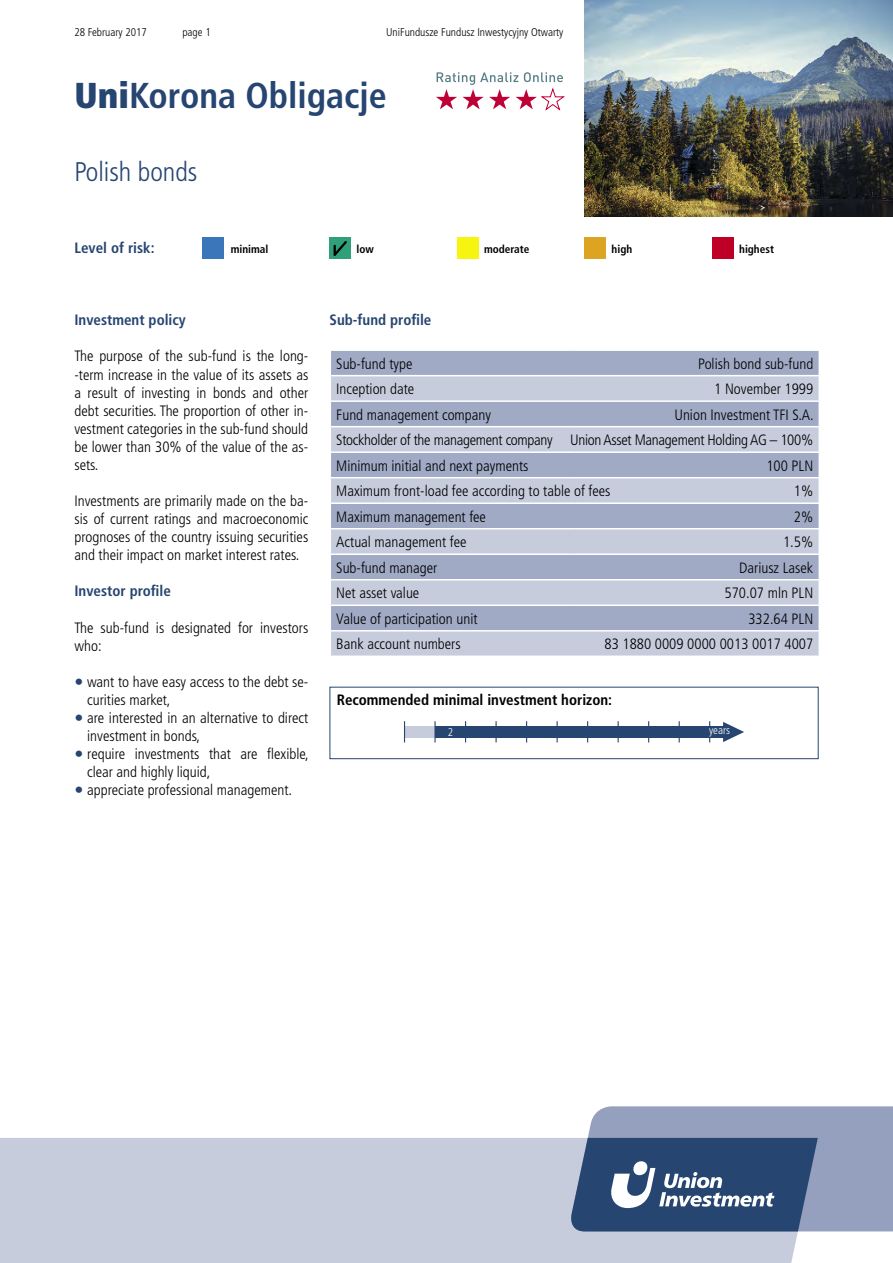
<style>
.page{position:relative;width:893px;height:1263px;background:#fff}
.page>*{position:absolute;margin:0;border:0;box-sizing:border-box;transform-origin:0 0}
.t1{font:700 condensed 36px "Frutiger LT Pro";color:#264570}
.t2{font:300 condensed 27px "Frutiger LT Pro";color:#264570}
._04_Copy_10_pt{font:300 condensed 15px/18px "Frutiger LT Pro";color:#000;text-align:justify}
._04a_Body_copy_listi{font:300 condensed 15px/18px "Frutiger LT Pro";color:#000}
._04_Copy_10_pt-2{font:300 condensed 15px "Frutiger LT Pro";letter-spacing:-.02em;color:#000}
._03_Subhead_10_pt{font:700 condensed 15px "Frutiger LT Pro";color:#264570}
._04_Copy_10_pt-3{font:700 condensed 15px "Frutiger LT Pro";color:#000}
._07_Issue_details__p{font:300 condensed 11.25px "Frutiger LT Pro";color:#000}
._03_Subhead_10_pt-2{font:700 condensed 11.25px "Frutiger LT Pro";color:#000}
._07_Issue_details__p-2{font:300 condensed 11.25px "Frutiger LT Pro";color:#fff}
.s1{font-weight:900}
.s2{font-size:18px;color:#264570}
</style>
<div class="page">
<div style="left:202px;top:238px;width:21px;height:21px;background:#3b76ba"></div>
<div style="left:330px;top:238px;width:21px;height:21px;background:#30a07a"></div>
<svg style="left:334px;top:241px;width:13px;height:15px"></svg>
<div style="left:457px;top:238px;width:21px;height:21px;background:#f7f410"></div>
<div style="left:585px;top:238px;width:21px;height:21px;background:#dda421"></div>
<div style="left:712px;top:238px;width:21px;height:21px;background:#be0027"></div>
<img style="left:585px;top:0;width:308px;height:217px">
<div style="left:0;top:1138px;width:818px;height:125px;background:#c7ccdd"></div>
<svg style="left:568px;top:1106px;width:325px;height:125px;background:#6a7d9e"></svg>
<svg style="left:436px;top:72px;width:128px;height:39px"></svg>
<div style="left:330px;top:687px;width:489px;height:72px;border:1px solid #264570"></div>
<div style="left:331px;top:351px;width:488px;height:24px;background:#a0aac5"></div>
<svg style="left:331px;top:376px;width:488px;height:279px;background:#b6bdd2"></svg>
<hr style="left:330px;top:400px;width:245px;height:2px;background:#fff">
<hr style="left:575px;top:400px;width:245px;height:2px;background:#fff">
<hr style="left:330px;top:426px;width:245px;height:1px;background:#fff">
<hr style="left:575px;top:426px;width:245px;height:1px;background:#fff">
<hr style="left:330px;top:451px;width:245px;height:2px;background:#fff">
<hr style="left:575px;top:451px;width:245px;height:2px;background:#fff">
<hr style="left:330px;top:477px;width:245px;height:1px;background:#fff">
<hr style="left:575px;top:477px;width:245px;height:1px;background:#fff">
<hr style="left:330px;top:502px;width:245px;height:2px;background:#fff">
<hr style="left:575px;top:502px;width:245px;height:2px;background:#fff">
<hr style="left:330px;top:528px;width:245px;height:1px;background:#fff">
<hr style="left:575px;top:528px;width:245px;height:1px;background:#fff">
<hr style="left:330px;top:553px;width:245px;height:2px;background:#fff">
<hr style="left:575px;top:553px;width:245px;height:2px;background:#fff">
<hr style="left:330px;top:579px;width:245px;height:1px;background:#fff">
<hr style="left:575px;top:579px;width:245px;height:1px;background:#fff">
<hr style="left:330px;top:604px;width:245px;height:2px;background:#fff">
<hr style="left:575px;top:604px;width:245px;height:2px;background:#fff">
<hr style="left:330px;top:630px;width:245px;height:1px;background:#fff">
<hr style="left:575px;top:630px;width:245px;height:1px;background:#fff">
<div style="left:404px;top:726px;width:320px;height:12px;background:#264570"></div>
<div style="left:404px;top:726px;width:31px;height:12px;background:#c7ccdd"></div>
<svg style="left:723px;top:722px;width:21px;height:20px"></svg>
<svg style="left:404px;top:721px;width:1px;height:21px"></svg>
<hr style="left:434px;top:721px;width:2px;height:21px;background:#264570">
<hr style="left:495px;top:721px;width:2px;height:21px;background:#264570">
<p class="_07_Issue_details__p" style="left:74px;top:26px;width:74px">28 February 2017</p>
<p class="_07_Issue_details__p" style="left:182px;top:26px;width:30px">page 1</p>
<p class="_07_Issue_details__p" style="left:386px;top:26px;width:179px">UniFundusze Fundusz Inwestycyjny Otwarty</p>
<h1 class="t1" style="left:74px;top:75px;width:314px"><span class="s1">Uni</span>Korona Obligacje</h1>
<h2 class="t2" style="left:74px;top:156px;width:125px">Polish bonds</h2>
<p class="_03_Subhead_10_pt" style="left:74px;top:239px;width:82px">Level of risk:</p>
<p class="_03_Subhead_10_pt-2" style="left:231px;top:242px;width:39px">minimal</p>
<p class="_03_Subhead_10_pt-2" style="left:356px;top:242px;width:19px">low</p>
<p class="_03_Subhead_10_pt-2" style="left:484px;top:242px;width:47px">moderate</p>
<p class="_03_Subhead_10_pt-2" style="left:612px;top:242px;width:22px">high</p>
<p class="_03_Subhead_10_pt-2" style="left:739px;top:242px;width:36px">highest</p>
<p class="_03_Subhead_10_pt" style="left:74px;top:311px;width:113px">Investment policy</p>
<p class="_04_Copy_10_pt" style="left:74px;top:347px;width:235px">The purpose of the sub-fund is the long--term increase in the value of its assets as a result of investing in bonds and other debt securities. The proportion of other in&shy;vestment categories in the sub-fund should be lower than 30% of the value of the as&shy;sets.</p>
<p class="_04_Copy_10_pt" style="left:74px;top:492px;width:235px">Investments are primarily made on the ba&shy;sis of current ratings and macroeconomic prognoses of the country issuing securities and their impact on market interest rates.</p>
<p class="_03_Subhead_10_pt" style="left:74px;top:582px;width:98px">Investor profi le</p>
<p class="_04_Copy_10_pt" style="left:74px;top:618px;width:235px">The sub-fund is designated for investors who:</p>
<p class="_04a_Body_copy_listi" style="left:87px;top:673px;width:223px;text-indent:-13px"><span class="s2">•</span> want to have easy access to the debt se&shy;curities market,</p>
<p class="_04a_Body_copy_listi" style="left:87px;top:709px;width:223px;text-indent:-13px"><span class="s2">•</span> are interested in an alternative to direct investment in bonds,</p>
<p class="_04a_Body_copy_listi" style="left:87px;top:745px;width:223px;text-indent:-13px"><span class="s2">•</span> require investments that are flexible, clear and highly liquid,</p>
<p class="_04a_Body_copy_listi" style="left:74px;top:781px;width:219px"><span class="s2">•</span> appreciate professional management.</p>
<p class="_03_Subhead_10_pt" style="left:330px;top:311px;width:103px">Sub-fund profile</p>
<p class="_04_Copy_10_pt" style="left:336px;top:354px;width:78px">Sub-fund type</p>
<p class="_04_Copy_10_pt" style="left:698px;top:354px;width:117px">Polish bond sub-fund</p>
<p class="_04_Copy_10_pt" style="left:336px;top:380px;width:80px">Inception date</p>
<p class="_04_Copy_10_pt" style="left:714px;top:380px;width:101px">1 November 1999</p>
<p class="_04_Copy_10_pt" style="left:336px;top:405px;width:156px">Fund management company</p>
<p class="_04_Copy_10_pt" style="left:674px;top:405px;width:141px">Union Investment TFI S.A.</p>
<p class="_04_Copy_10_pt-2" style="left:336px;top:431px;width:478px">Stockholder of the management company Union Asset Management Holding AG – 100%</p>
<p class="_04_Copy_10_pt" style="left:336px;top:457px;width:194px">Minimum initial and next payments</p>
<p class="_04_Copy_10_pt" style="left:766px;top:457px;width:48px">100 PLN</p>
<p class="_04_Copy_10_pt" style="left:336px;top:482px;width:276px">Maximum front-load fee according to table of fees</p>
<p class="_04_Copy_10_pt" style="left:794px;top:482px;width:21px">1%</p>
<p class="_04_Copy_10_pt" style="left:336px;top:508px;width:151px">Maximum management fee</p>
<p class="_04_Copy_10_pt" style="left:794px;top:508px;width:21px">2%</p>
<p class="_04_Copy_10_pt" style="left:336px;top:533px;width:132px">Actual management fee</p>
<p class="_04_Copy_10_pt" style="left:783px;top:533px;width:32px">1.5%</p>
<p class="_04_Copy_10_pt" style="left:336px;top:559px;width:103px">Sub-fund manager</p>
<p class="_04_Copy_10_pt" style="left:739px;top:559px;width:76px">Dariusz Lasek</p>
<p class="_04_Copy_10_pt" style="left:336px;top:584px;width:85px">Net asset value</p>
<p class="_04_Copy_10_pt" style="left:724px;top:584px;width:90px">570.07 mln PLN</p>
<p class="_04_Copy_10_pt" style="left:336px;top:610px;width:143px">Value of participation unit</p>
<p class="_04_Copy_10_pt" style="left:748px;top:610px;width:66px">332.64 PLN</p>
<p class="_04_Copy_10_pt" style="left:336px;top:635px;width:126px">Bank account numbers</p>
<p class="_04_Copy_10_pt" style="left:604px;top:635px;width:210px">83 1880 0009 0000 0013 0017 4007</p>
<p class="_04_Copy_10_pt-3" style="left:337px;top:691px;width:277px">Recommended minimal investment horizon:</p>
<p class="_07_Issue_details__p-2" style="left:448px;top:726px;width:7px">2</p>
<p class="_07_Issue_details__p-2" style="left:709px;top:724px;width:23px">years</p>
</div>
